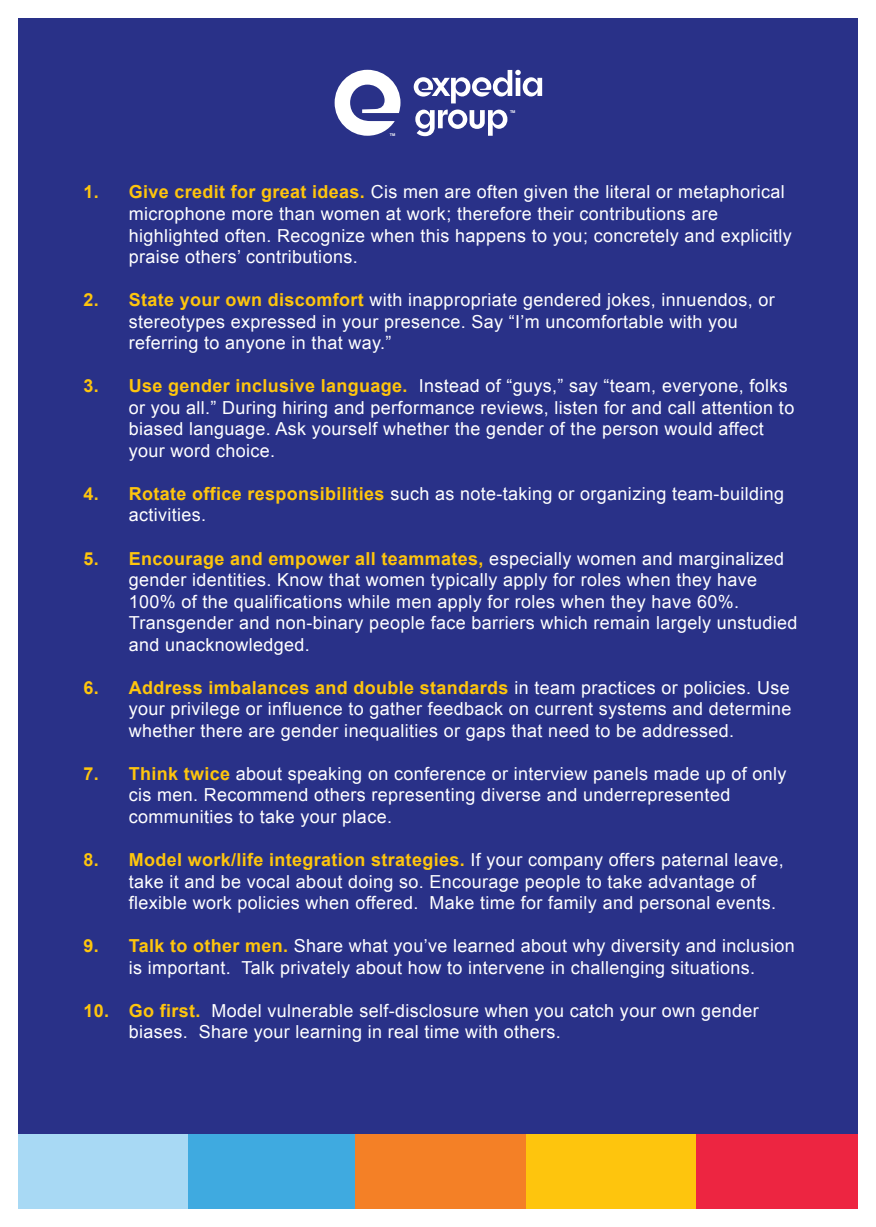
<style>
.page{position:relative;width:876px;height:1227px;background:#fff}
.page>*{position:absolute;margin:0;border:0;box-sizing:border-box;transform-origin:0 0}
.t1{font:18px/21.6px "Arial";letter-spacing:.02em;color:#fff}
.t2{font:700 18px "Arial";color:#fec50d}
.t3{font:700 3.8px "Helvetica";color:#fff}
.s1{font-weight:700;color:#fec50d}
</style>
<div class="page">
<div style="left:18px;top:18px;width:839px;height:1186px;background:#293188"></div>
<div style="left:18px;top:1134px;width:170px;height:75px;background:#a8d9f4"></div>
<div style="left:188px;top:1134px;width:170px;height:75px;background:#3faae0"></div>
<div style="left:355px;top:1134px;width:170px;height:75px;background:#f48026"></div>
<div style="left:525px;top:1134px;width:170px;height:75px;background:#fec50d"></div>
<div style="left:695px;top:1134px;width:162px;height:75px;background:#ed2541"></div>
<svg style="left:334px;top:70px;width:66px;height:66px"></svg>
<svg style="left:413px;top:70px;width:129px;height:33px"></svg>
<svg style="left:415px;top:109px;width:92px;height:27px"></svg>
<p class="t2" style="left:84px;top:180px;width:17px">1.</p>
<p class="t2" style="left:84px;top:288px;width:17px">2.</p>
<p class="t2" style="left:84px;top:374px;width:17px">3.</p>
<p class="t2" style="left:84px;top:482px;width:17px">4.</p>
<p class="t2" style="left:84px;top:546px;width:17px">5.</p>
<p class="t2" style="left:84px;top:675px;width:17px">6.</p>
<p class="t2" style="left:84px;top:761px;width:17px">7.</p>
<p class="t2" style="left:84px;top:848px;width:17px">8.</p>
<p class="t2" style="left:84px;top:934px;width:17px">9.</p>
<p class="t2" style="left:84px;top:998px;width:27px">10.</p>
<p class="t3" style="left:390px;top:131px;width:7px">TM</p>
<p class="t3" style="left:509px;top:108px;width:7px">TM</p>
<p class="t1" style="left:129px;top:181px;width:664px"><span class="s1">Give credit for great ideas.</span> Cis men are often given the literal or metaphorical microphone more than women at work; therefore their contributions are highlighted often. Recognize when this happens to you; concretely and explicitly praise others’ contributions.</p>
<p class="t1" style="left:129px;top:289px;width:647px"><span class="s1">State your own discomfort</span> with inappropriate gendered jokes, innuendos, or stereotypes expressed in your presence. Say “I’m uncomfortable with you referring to anyone in that way.”</p>
<p class="t1" style="left:129px;top:375px;width:666px"><span class="s1">Use gender inclusive language.</span> Instead of “guys,” say “team, everyone, folks or you all.” During hiring and performance reviews, listen for and call attention to biased language. Ask yourself whether the gender of the person would affect your word choice.</p>
<p class="t1" style="left:129px;top:483px;width:656px"><span class="s1">Rotate office responsibilities</span> such as note-taking or organizing team-building activities.</p>
<p class="t1" style="left:129px;top:547px;width:670px"><span class="s1">Encourage and empower all teammates,</span> especially women and marginalized gender identities. Know that women typically apply for roles when they have 100% of the qualifications while men apply for roles when they have 60%.<br>Transgender and non-binary people face barriers which remain largely unstudied and unacknowledged.</p>
<p class="t1" style="left:129px;top:677px;width:664px;text-align:justify"><span class="s1">Address imbalances and double standards</span> in team practices or policies. Use your privilege or influence to gather feedback on current systems and determine whether there are gender inequalities or gaps that need to be addressed.</p>
<p class="t1" style="left:129px;top:763px;width:659px"><span class="s1">Think twice</span> about speaking on conference or interview panels made up of only cis men. Recommend others representing diverse and underrepresented communities to take your place.</p>
<p class="t1" style="left:129px;top:849px;width:656px"><span class="s1">Model work/life integration strategies.</span> If your company offers paternal leave, take it and be vocal about doing so. Encourage people to take advantage of flexible work policies when offered. Make time for family and personal events.</p>
<p class="t1" style="left:129px;top:935px;width:667px"><span class="s1">Talk to other men.</span> Share what you’ve learned about why diversity and inclusion is important. Talk privately about how to intervene in challenging situations.</p>
<p class="t1" style="left:129px;top:999px;width:631px"><span class="s1">Go first.</span> Model vulnerable self-disclosure when you catch your own gender biases. Share your learning in real time with others.</p>
</div>
